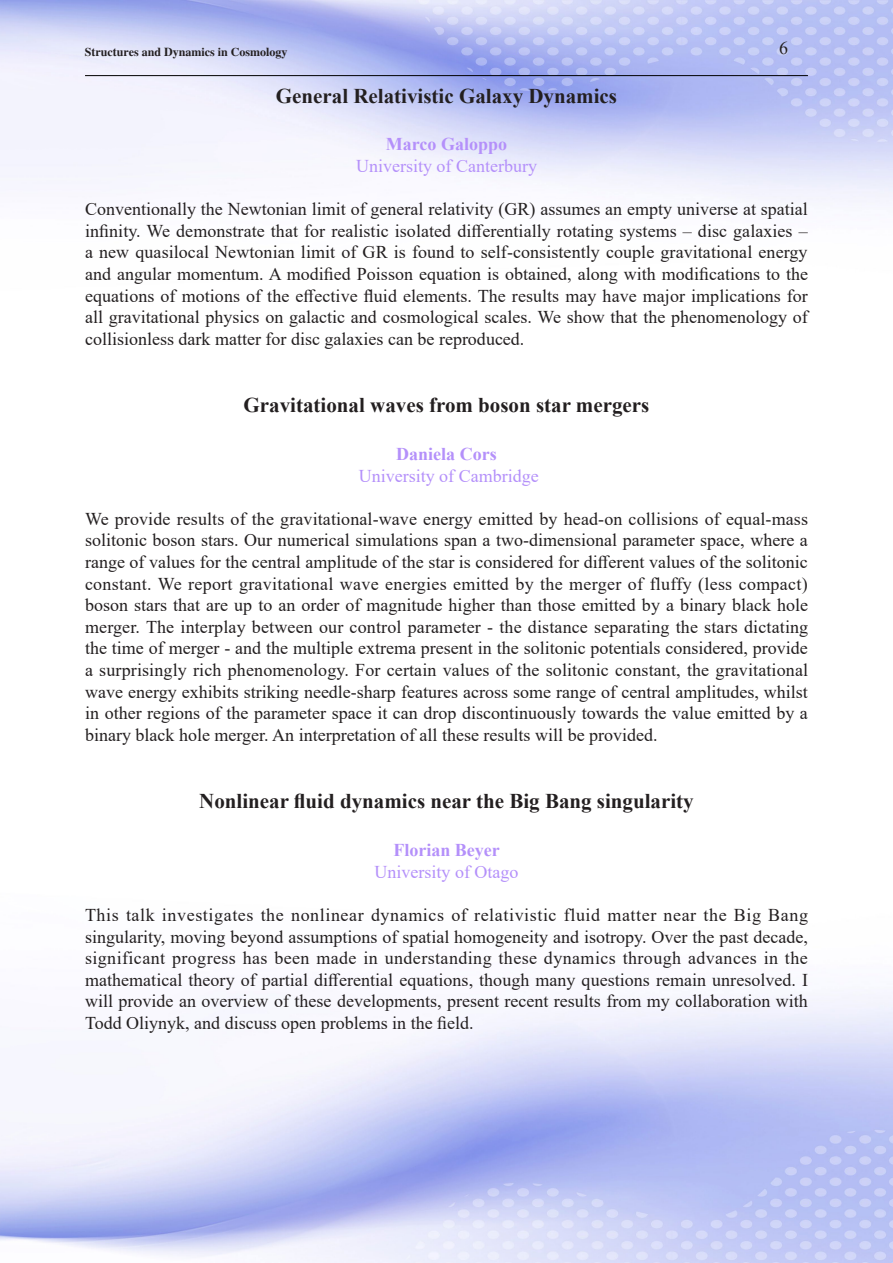
<style>
.page{position:relative;width:893px;height:1263px;background:#fff}
.page>*{position:absolute;margin:0;border:0;box-sizing:border-box;transform-origin:0 0}
.报告题目{font:700 21px "Times New Roman";color:#231f20}
.报告内容{font:18px/21.6px "Times New Roman";color:#231f20;text-align:justify}
.报告人单位名称{font:18px "Times New Roman";color:#b490fa}
.报告人姓名{font:700 18px "Times New Roman";color:#b490fa}
.t1{font:12px "CT Hu Po SF";color:#231f20}
</style>
<div class="page">
<img style="left:0;top:0;width:893px;height:1263px">
<hr style="left:85px;top:75px;width:723px;height:1px;background:#000">
<p class="t1" style="left:85px;top:46px;width:204px">Structures and Dynamics in Cosmology</p>
<p class="报告内容" style="left:779px;top:37px;width:10px">6</p>
<p class="报告题目" style="left:276px;top:80px;width:343px">General Relativistic Galaxy Dynamics</p>
<p class="报告人姓名" style="left:386px;top:131px;width:123px">Marco Galoppo</p>
<p class="报告人单位名称" style="left:356px;top:153px;width:182px">University of Canterbury</p>
<p class="报告内容" style="left:85px;top:198px;width:725px">Conventionally the Newtonian limit of general relativity (GR) assumes an empty universe at spatial infinity. We demonstrate that for realistic isolated differentially rotating systems – disc galaxies – a new quasilocal Newtonian limit of GR is found to self-consistently couple gravitational energy and angular momentum. A modified Poisson equation is obtained, along with modifications to the equations of motions of the effective fluid elements. The results may have major implications for all gravitational physics on galactic and cosmological scales. We show that the phenomenology of collisionless dark matter for disc galaxies can be reproduced.</p>
<p class="报告题目" style="left:244px;top:390px;width:407px">Gravitational waves from boson star mergers</p>
<p class="报告人姓名" style="left:396px;top:441px;width:102px">Daniela Cors</p>
<p class="报告人单位名称" style="left:359px;top:463px;width:181px">University of Cambridge</p>
<p class="报告内容" style="left:85px;top:507px;width:725px">We provide results of the gravitational-wave energy emitted by head-on collisions of equal-mass solitonic boson stars. Our numerical simulations span a two-dimensional parameter space, where a range of values for the central amplitude of the star is considered for different values of the solitonic constant. We report gravitational wave energies emitted by the merger of fluffy (less compact) boson stars that are up to an order of magnitude higher than those emitted by a binary black hole merger. The interplay between our control parameter - the distance separating the stars dictating the time of merger - and the multiple extrema present in the solitonic potentials considered, provide a surprisingly rich phenomenology. For certain values of the solitonic constant, the gravitational wave energy exhibits striking needle-sharp features across some range of central amplitudes, whilst in other regions of the parameter space it can drop discontinuously towards the value emitted by a binary black hole merger. An interpretation of all these results will be provided.</p>
<p class="报告题目" style="left:199px;top:786px;width:496px">Nonlinear fluid dynamics near the Big Bang singularity</p>
<p class="报告人姓名" style="left:393px;top:837px;width:108px">Florian Beyer</p>
<p class="报告人单位名称" style="left:374px;top:859px;width:145px">University of Otago</p>
<p class="报告内容" style="left:85px;top:903px;width:725px">This talk investigates the nonlinear dynamics of relativistic fluid matter near the Big Bang singularity, moving beyond assumptions of spatial homogeneity and isotropy. Over the past decade, significant progress has been made in understanding these dynamics through advances in the mathematical theory of partial differential equations, though many questions remain unresolved. I will provide an overview of these developments, present recent results from my collaboration with Todd Oliynyk, and discuss open problems in the field.</p>
</div>
